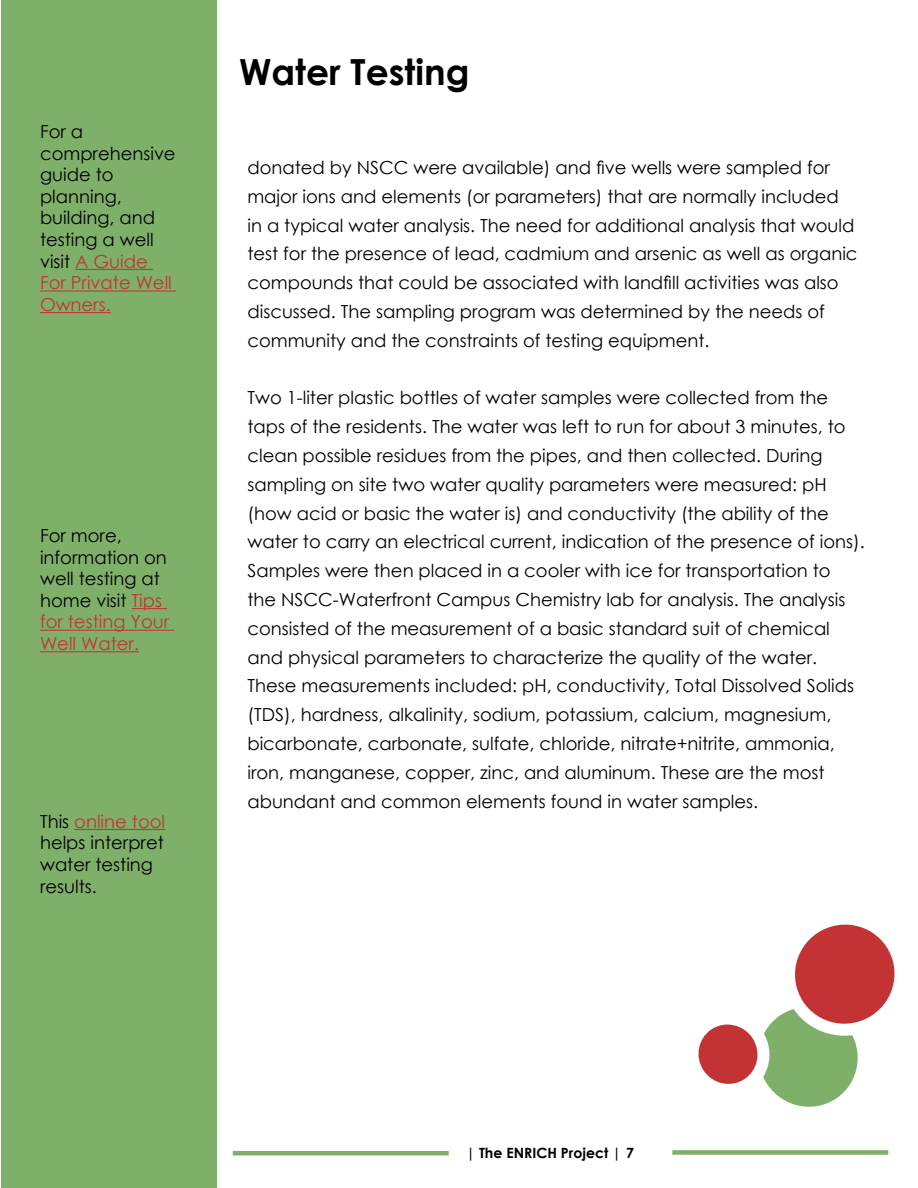
<style>
.page{position:relative;width:918px;height:1188px;background:#fff}
.page>*{position:absolute;margin:0;border:0;box-sizing:border-box;transform-origin:0 0}
.t1{font:700 36px "Century Gothic";color:#000}
.t2{font:18px/28.8px "Century Gothic";color:#000}
.t3{font:700 14.1px "Century Gothic";color:#000}
.s1{color:#c43333}
</style>
<div class="page">
<svg style="left:698px;top:924px;width:197px;height:183px"></svg>
<div style="left:672px;top:1150px;width:216px;height:5px;background:#7fb069"></div>
<hr style="left:233px;top:1151px;width:216px;height:4px;background:#7fb069">
<div style="left:2px;top:0;width:216px;height:1188px;background:#7fb069"></div>
<hr style="left:75px;top:269px;width:78px;height:1px;background:#c43333">
<hr style="left:40px;top:290px;width:136px;height:2px;background:#c43333">
<hr style="left:40px;top:312px;width:71px;height:1px;background:#c43333">
<hr style="left:132px;top:608px;width:35px;height:1px;background:#c43333">
<hr style="left:40px;top:630px;width:134px;height:1px;background:#c43333">
<hr style="left:40px;top:651px;width:99px;height:1px;background:#c43333">
<hr style="left:74px;top:829px;width:91px;height:1px;background:#c43333">
<p class="t2" style="left:40px;top:121px;width:137px;line-height:21.6px">For a comprehensive guide to planning, building, and testing a well visit <span class="s1">A Guide<br>For Private Well<br>Owners.</span></p>
<p class="t2" style="left:40px;top:525px;width:131px;line-height:21.6px">For more, information on well testing at home visit <span class="s1">Tips for testing Your<br>Well Water.</span></p>
<p class="t2" style="left:40px;top:810px;width:127px;line-height:21.6px">This <span class="s1">online tool </span>helps interpret water testing results.</p>
<h1 class="t1" style="left:239px;top:45px;width:232px">Water Testing</h1>
<p class="t2" style="left:247px;top:153px;width:612px">donated by NSCC were available) and five wells were sampled for major ions and elements (or parameters) that are normally included in a typical water analysis. The need for additional analysis that would test for the presence of lead, cadmium and arsenic as well as organic compounds that could be associated with landfill activities was also discussed. The sampling program was determined by the needs of community and the constraints of testing equipment.</p>
<p class="t2" style="left:247px;top:383px;width:619px">Two 1-liter plastic bottles of water samples were collected from the taps of the residents. The water was left to run for about 3 minutes, to clean possible residues from the pipes, and then collected. During sampling on site two water quality parameters were measured: pH (how acid or basic the water is) and conductivity (the ability of the water to carry an electrical current, indication of the presence of ions).<br>Samples were then placed in a cooler with ice for transportation to<br>the NSCC-Waterfront Campus Chemistry lab for analysis. The analysis consisted of the measurement of a basic standard suit of chemical and physical parameters to characterize the quality of the water.<br>These measurements included: pH, conductivity, Total Dissolved Solids (TDS), hardness, alkalinity, sodium, potassium, calcium, magnesium, bicarbonate, carbonate, sulfate, chloride, nitrate+nitrite, ammonia, iron, manganese, copper, zinc, and aluminum. These are the most abundant and common elements found in water samples.</p>
<p class="t3" style="left:467px;top:1142px;width:169px">| The ENRICH Project | 7</p>
</div>
